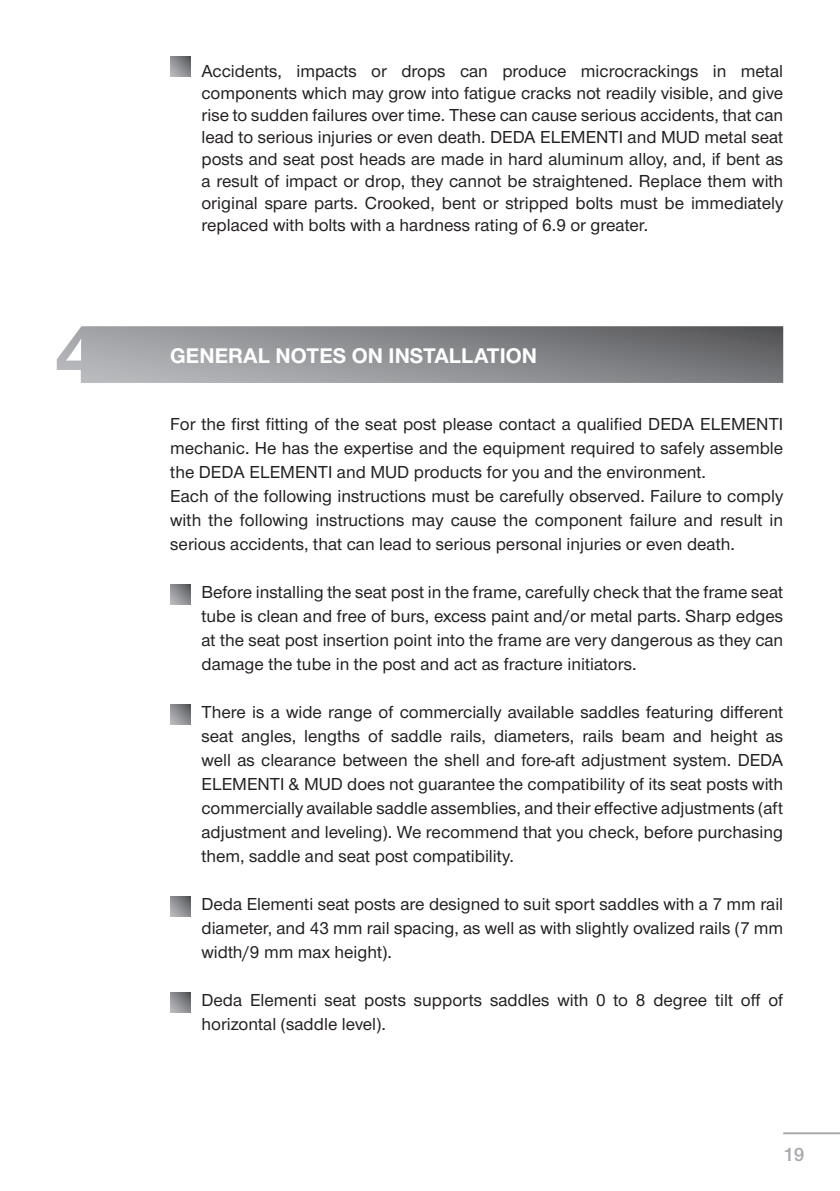
<style>
.page{position:relative;width:840px;height:1191px;background:#fff}
.page>*{position:absolute;margin:0;border:0;box-sizing:border-box;transform-origin:0 0}
.t1{font:700 22px "Nimbus San Nov";color:#fff}
.t2{font:20px "Nimbus San Nov Sem Bol";color:#a8a9ad}
.t3{font:500 18px/24px "Nimbus San Nov";color:#231f20;text-align:justify}
</style>
<div class="page">
<hr style="left:782px;top:1132px;width:57px;height:2px;background:#a8a9ad">
<svg style="left:57px;top:326px;width:725px;height:57px;background:#8e8f93"></svg>
<svg style="left:170px;top:585px;width:20px;height:19px"></svg>
<svg style="left:170px;top:705px;width:20px;height:19px"></svg>
<svg style="left:170px;top:897px;width:20px;height:19px"></svg>
<svg style="left:170px;top:993px;width:20px;height:19px"></svg>
<svg style="left:170px;top:57px;width:20px;height:20px"></svg>
<p class="t3" style="left:201px;top:60px;width:583px;line-height:22px">Accidents, impacts or drops can produce microcrackings in metal components which may grow into fatigue cracks not readily visible, and give rise to sudden failures over time. These can cause serious accidents, that can lead to serious injuries or even death. DEDA ELEMENTI and MUD metal seat posts and seat post heads are made in hard aluminum alloy, and, if bent as a result of impact or drop, they cannot be straightened. Replace them with original spare parts. Crooked, bent or stripped bolts must be immediately replaced with bolts with a hardness rating of 6.9 or greater.</p>
<p class="t1" style="left:170px;top:342px;width:59px">GENERAL</p>
<p class="t1" style="left:275px;top:342px;width:30px">NOTES</p>
<p class="t1" style="left:351px;top:342px;width:72px">ON INSTALLATIO</p>
<p class="t1" style="left:521px;top:342px;width:17px">N</p>
<p class="t3" style="left:170px;top:411px;width:614px;text-align:left">For the first fitting of the seat post please contact a qualified DEDA ELEMENTI mechanic. He has the expertise and the equipment required to safely assemble the DEDA ELEMENTI and MUD products for you and the environment.<br>Each of the following instructions must be carefully observed. Failure to comply with the following instructions may cause the component failure and result in serious accidents, that can lead to serious personal injuries or even death.</p>
<p class="t3" style="left:201px;top:579px;width:583px;text-indent:-11px">Before installing the seat post in the frame, carefully check that the frame seat tube is clean and free of burs, excess paint and/or metal parts. Sharp edges at the seat post insertion point into the frame are very dangerous as they can damage the tube in the post and act as fracture initiators.</p>
<p class="t3" style="left:201px;top:699px;width:583px">There is a wide range of commercially available saddles featuring different seat angles, lengths of saddle rails, diameters, rails beam and height as well as clearance between the shell and fore-aft adjustment system. DEDA ELEMENTI &amp; MUD does not guarantee the compatibility of its seat posts with commercially available saddle assemblies, and their effective adjustments (aft adjustment and leveling). We recommend that you check, before purchasing them, saddle and seat post compatibility.</p>
<p class="t3" style="left:201px;top:891px;width:583px">Deda Elementi seat posts are designed to suit sport saddles with a 7 mm rail diameter, and 43 mm rail spacing, as well as with slightly ovalized rails (7 mm width/9 mm max height).</p>
<p class="t3" style="left:201px;top:987px;width:583px">Deda Elementi seat posts supports saddles with 0 to 8 degree tilt off of horizontal (saddle level).</p>
<p class="t2" style="left:782px;top:1142px;width:23px">19</p>
</div>
